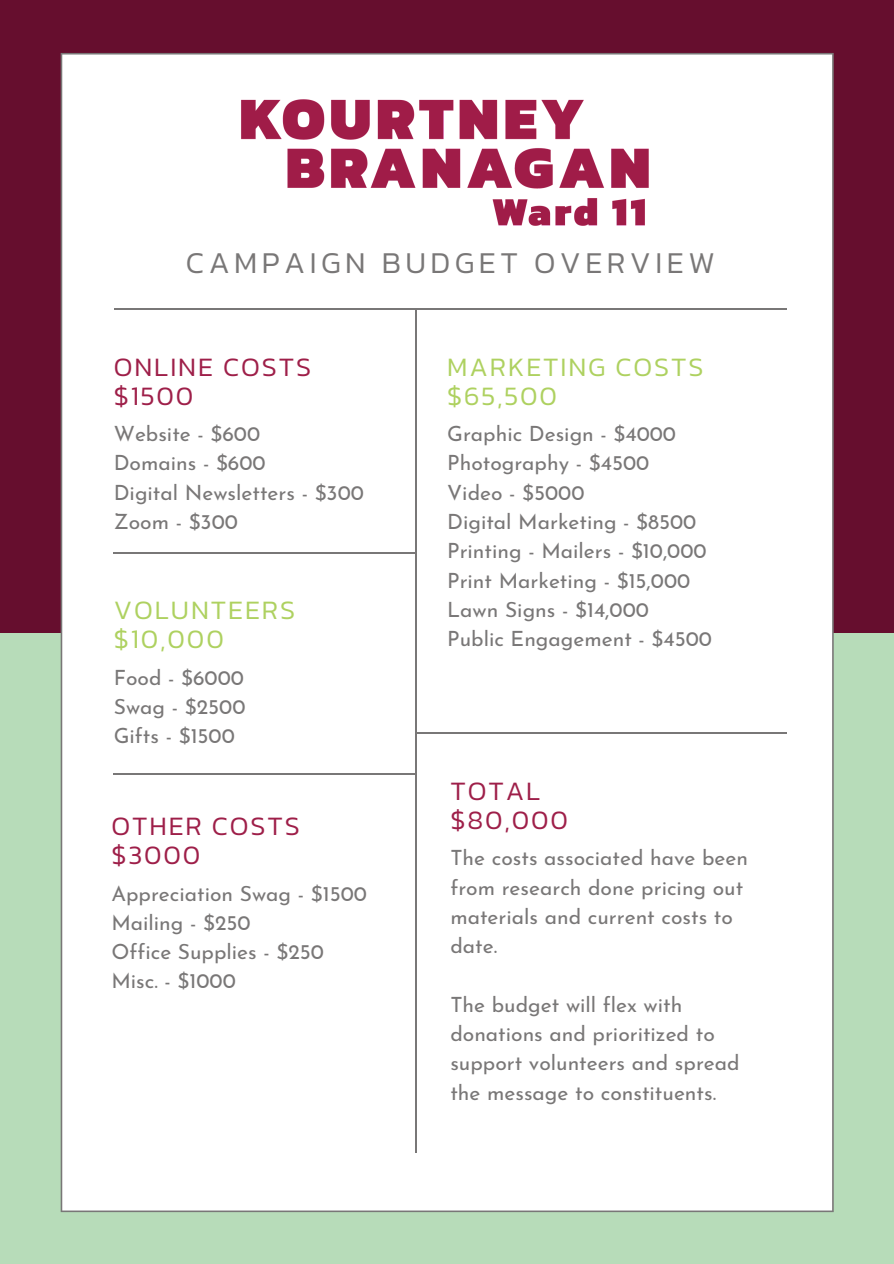
<style>
.page{position:relative;width:894px;height:1264px;background:#fff}
.page>*{position:absolute;margin:0;border:0;box-sizing:border-box;transform-origin:0 0}
.t1{font:300 30.75px "Kanit";letter-spacing:.145em;color:#797777}
.t2{font:300 27px "Kanit";letter-spacing:.07em;color:#9e1f49}
.t3{font:300 27px "Kanit";letter-spacing:.07em;color:#aed160}
.t4{font:21px/29.2px "Josefin Sans";color:#797777}
</style>
<div class="page">
<div style="left:0;top:0;width:893px;height:1263px;background:#660e2e"></div>
<div style="left:0;top:633px;width:893px;height:630px;background:#b7dcb9"></div>
<div style="left:61px;top:54px;width:771px;height:1157px;background:#fff"></div>
<hr style="left:61px;top:54px;width:1px;height:1156px;background:#797777">
<hr style="left:831px;top:54px;width:2px;height:1156px;background:#797777">
<hr style="left:62px;top:1210px;width:769px;height:2px;background:#797777">
<hr style="left:62px;top:53px;width:769px;height:1px;background:#797777">
<hr style="left:415px;top:309px;width:1px;height:844px;background:#797777">
<hr style="left:114px;top:552px;width:301px;height:2px;background:#797777">
<hr style="left:114px;top:308px;width:672px;height:1px;background:#797777">
<hr style="left:114px;top:774px;width:301px;height:1px;background:#797777">
<hr style="left:416px;top:733px;width:371px;height:1px;background:#797777">
<img style="left:241px;top:99px;width:408px;height:90px">
<img style="left:492px;top:198px;width:153px;height:28px">
<p class="t1" style="left:186px;top:239px;width:530px">CAMPAIGN BUDGET OVERVIEW</p>
<p class="t2" style="left:114px;top:346px;width:199px">ONLINE COSTS</p>
<p class="t2" style="left:114px;top:375px;width:81px">$1500</p>
<p class="t4" style="left:114px;top:421px;width:148px">Website - $600</p>
<p class="t4" style="left:114px;top:450px;width:153px">Domains - $600</p>
<p class="t4" style="left:114px;top:480px;width:251px">Digital Newsletters - $300</p>
<p class="t4" style="left:114px;top:509px;width:126px">Zoom - $300</p>
<p class="t3" style="left:114px;top:589px;width:183px">VOLUNTEERS</p>
<p class="t3" style="left:114px;top:618px;width:111px">$10,000</p>
<p class="t4" style="left:114px;top:664px;width:132px">Food - $6000</p>
<p class="t4" style="left:114px;top:694px;width:133px">Swag - $2500</p>
<p class="t4" style="left:114px;top:723px;width:122px">Gifts - $1500</p>
<p class="t2" style="left:111px;top:805px;width:190px">OTHER COSTS</p>
<p class="t2" style="left:111px;top:834px;width:90px">$3000</p>
<p class="t4" style="left:111px;top:880px;width:257px">Appreciation Swag - $1500</p>
<p class="t4" style="left:111px;top:909px;width:141px">Mailing - $250</p>
<p class="t4" style="left:111px;top:939px;width:214px">Office Supplies - $250</p>
<p class="t4" style="left:111px;top:968px;width:126px">Misc. - $1000</p>
<p class="t3" style="left:447px;top:346px;width:258px">MARKETING COSTS</p>
<p class="t3" style="left:447px;top:375px;width:111px">$65,500</p>
<p class="t4" style="left:447px;top:421px;width:230px">Graphic Design - $4000</p>
<p class="t4" style="left:447px;top:450px;width:203px">Photography - $4500</p>
<p class="t4" style="left:447px;top:480px;width:139px">Video - $5000</p>
<p class="t4" style="left:447px;top:509px;width:251px">Digital Marketing - $8500</p>
<p class="t4" style="left:447px;top:538px;width:261px">Printing - Mailers - $10,000</p>
<p class="t4" style="left:447px;top:567px;width:244px">Print Marketing - $15,000</p>
<p class="t4" style="left:447px;top:597px;width:203px">Lawn Signs - $14,000</p>
<p class="t4" style="left:447px;top:626px;width:266px">Public Engagement - $4500</p>
<p class="t2" style="left:450px;top:770px;width:91px">TOTAL</p>
<p class="t2" style="left:450px;top:799px;width:119px">$80,000</p>
<p class="t4" style="left:450px;top:845px;width:299px">The costs associated have been from research done pricing out materials and current costs to date.</p>
<p class="t4" style="left:450px;top:991px;width:291px">The budget will flex with donations and prioritized to support volunteers and spread the message to constituents.</p>
</div>
